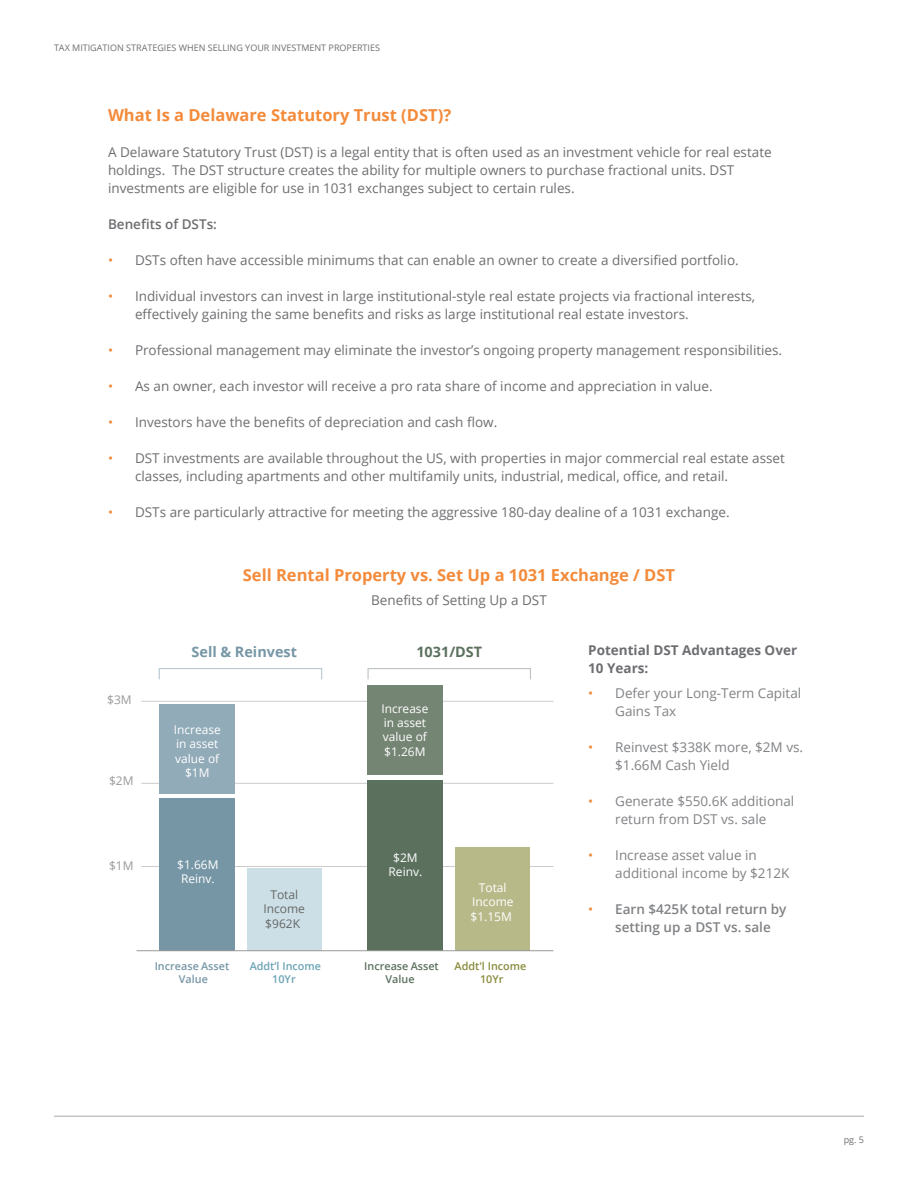
<style>
.page{position:relative;width:918px;height:1188px;background:#fff}
.page>*{position:absolute;margin:0;border:0;box-sizing:border-box;transform-origin:0 0}
.t1{font:700 16.5px "Open Sans";color:#f38b3b}
.t2{font:700 14.4px "Open Sans";color:#7696a6}
.t3{font:700 14.4px "Open Sans";color:#5b715e}
.t4{font:13.5px/18px "Open Sans";color:#6d6e71}
.t5{font:13.5px/18px "Open Sans";color:#808285}
.t6{font:600 13.5px/18px "Open Sans";color:#808285}
.t7{font:700 13.5px/18px "Open Sans";color:#6d6e71}
.t8{font:600 13.5px "Open Sans";color:#6d6e71}
.t9{font:12px/14.4px "Open Sans";color:#fff;text-align:center}
.t10{font:12px/14.4px "Open Sans";color:#666767;text-align:center}
.t11{font:12px "Open Sans";color:#999998}
.t12{font:600 10.8px/12.9px "Open Sans";color:#7696a6;text-align:center}
.t13{font:600 10.8px/12.9px "Open Sans";color:#5b715e;text-align:center}
.t14{font:600 10.8px/12.9px "Open Sans";color:#6ba3b5;text-align:center}
.t15{font:600 10.8px/12.9px "Open Sans";color:#888b3b;text-align:center}
.t16{font:9px "Open Sans";color:#6d6e71}
.s1{color:#f38b3b}
.s2{font-weight:400;color:#f38b3b}
</style>
<div class="page">
<hr style="left:54px;top:1116px;width:810px;height:1px;background:#a7a9ac">
<hr style="left:141px;top:701px;width:412px;height:1px;background:#cccccb">
<hr style="left:141px;top:866px;width:412px;height:1px;background:#cccccb">
<hr style="left:141px;top:783px;width:412px;height:1px;background:#cccccb">
<div style="left:159px;top:798px;width:76px;height:153px;background:#7696a6"></div>
<div style="left:159px;top:704px;width:76px;height:89px;background:#91abb8"></div>
<div style="left:247px;top:869px;width:75px;height:82px;background:#ccdfe6"></div>
<div style="left:367px;top:780px;width:75px;height:171px;background:#5b715e"></div>
<div style="left:367px;top:686px;width:75px;height:89px;background:#758574"></div>
<div style="left:455px;top:848px;width:75px;height:103px;background:#b8b989"></div>
<hr style="left:137px;top:950px;width:416px;height:1px;background:#999998">
<p class="t16" style="left:54px;top:42px;width:328px">TAX MITIGATION STRATEGIES WHEN SELLING YOUR INVESTMENT PROPERTIES</p>
<p class="t1" style="left:108px;top:103px;width:345px">What Is a Delaware Statutory Trust (DST)?</p>
<p class="t4" style="left:108px;top:142px;width:665px">A Delaware Statutory Trust (DST) is a legal entity that is often used as an investment vehicle for real estate holdings. The DST structure creates the ability for multiple owners to purchase fractional units. DST investments are eligible for use in 1031 exchanges subject to certain rules.</p>
<p class="t8" style="left:108px;top:214px;width:111px">Benefits of DSTs:</p>
<p class="t4" style="left:108px;top:250px;width:632px"><span class="s1">•</span> DSTs often have accessible minimums that can enable an owner to create a diversified portfolio.</p>
<p class="t4" style="left:135px;top:286px;width:622px;text-indent:-27px"><span class="s1">•</span> Individual investors can invest in large institutional-style real estate projects via fractional interests, effectively gaining the same benefits and risks as large institutional real estate investors.</p>
<p class="t4" style="left:108px;top:340px;width:676px"><span class="s1">•</span> Professional management may eliminate the investor’s ongoing property management responsibilities.</p>
<p class="t4" style="left:108px;top:376px;width:606px"><span class="s1">•</span> As an owner, each investor will receive a pro rata share of income and appreciation in value.</p>
<p class="t4" style="left:108px;top:412px;width:391px"><span class="s1">•</span> Investors have the benefits of depreciation and cash flow.</p>
<p class="t4" style="left:135px;top:448px;width:651px;text-indent:-27px"><span class="s1">•</span> DST investments are available throughout the US, with properties in major commercial real estate asset classes, including apartments and other multifamily units, industrial, medical, office, and retail.</p>
<p class="t4" style="left:108px;top:502px;width:623px"><span class="s1">•</span> DSTs are particularly attractive for meeting the aggressive 180-day dealine of a 1031 exchange.</p>
<p class="t11" style="left:107px;top:692px;width:26px">$3M</p>
<p class="t11" style="left:109px;top:773px;width:26px">$2M</p>
<p class="t11" style="left:109px;top:858px;width:26px">$1M</p>
<p class="t1" style="left:243px;top:563px;width:434px">Sell Rental Property vs. Set Up a 1031 Exchange / DST</p>
<p class="t4" style="left:371px;top:591px;width:177px">Benefits of Setting Up a DST</p>
<p class="t7" style="left:588px;top:641px;width:210px">Potential DST Advantages Over<br>10 Years:</p>
<p class="t5" style="left:615px;top:684px;width:188px;text-indent:-27px"><span class="s1">•</span> Defer your Long-Term Capital<br>Gains Tax</p>
<p class="t5" style="left:615px;top:738px;width:189px;text-indent:-27px"><span class="s1">•</span> Reinvest $338K more, $2M vs. $1.66M Cash Yield</p>
<p class="t5" style="left:588px;top:792px;width:208px;text-align:center"><span class="s1">•</span> Generate $550.6K additional return from DST vs. sale</p>
<p class="t5" style="left:615px;top:846px;width:176px;text-indent:-27px"><span class="s1">•</span> Increase asset value in additional income by $212K</p>
<p class="t6" style="left:615px;top:900px;width:173px;text-indent:-27px"><span class="s2">•</span> Earn $425K total return by setting up a DST vs. sale</p>
<p class="t2" style="left:192px;top:642px;width:107px">Sell &amp; Reinvest</p>
<p class="t3" style="left:416px;top:642px;width:67px">1031/DST</p>
<p class="t9" style="left:381px;top:701px;width:48px;text-align:left">Increase in asset value of $1.26M</p>
<p class="t9" style="left:174px;top:722px;width:48px">Increase in asset value of $1M</p>
<p class="t9" style="left:177px;top:857px;width:43px">$1.66M<br>Reinv.</p>
<p class="t9" style="left:389px;top:850px;width:35px">$2M<br>Reinv.</p>
<p class="t9" style="left:471px;top:880px;width:45px">Total<br>Income $1.15M</p>
<p class="t10" style="left:263px;top:887px;width:43px">Total<br>Income $962K</p>
<p class="t12" style="left:155px;top:959px;width:76px">Increase Asset<br>Value</p>
<p class="t14" style="left:250px;top:959px;width:73px">Addt’l Income<br>10Yr</p>
<p class="t13" style="left:364px;top:959px;width:76px">Increase Asset<br>Value</p>
<p class="t15" style="left:455px;top:959px;width:73px">Addt'l Income<br>10Yr</p>
<p class="t16" style="left:844px;top:1134px;width:22px">pg. 5</p>
</div>
